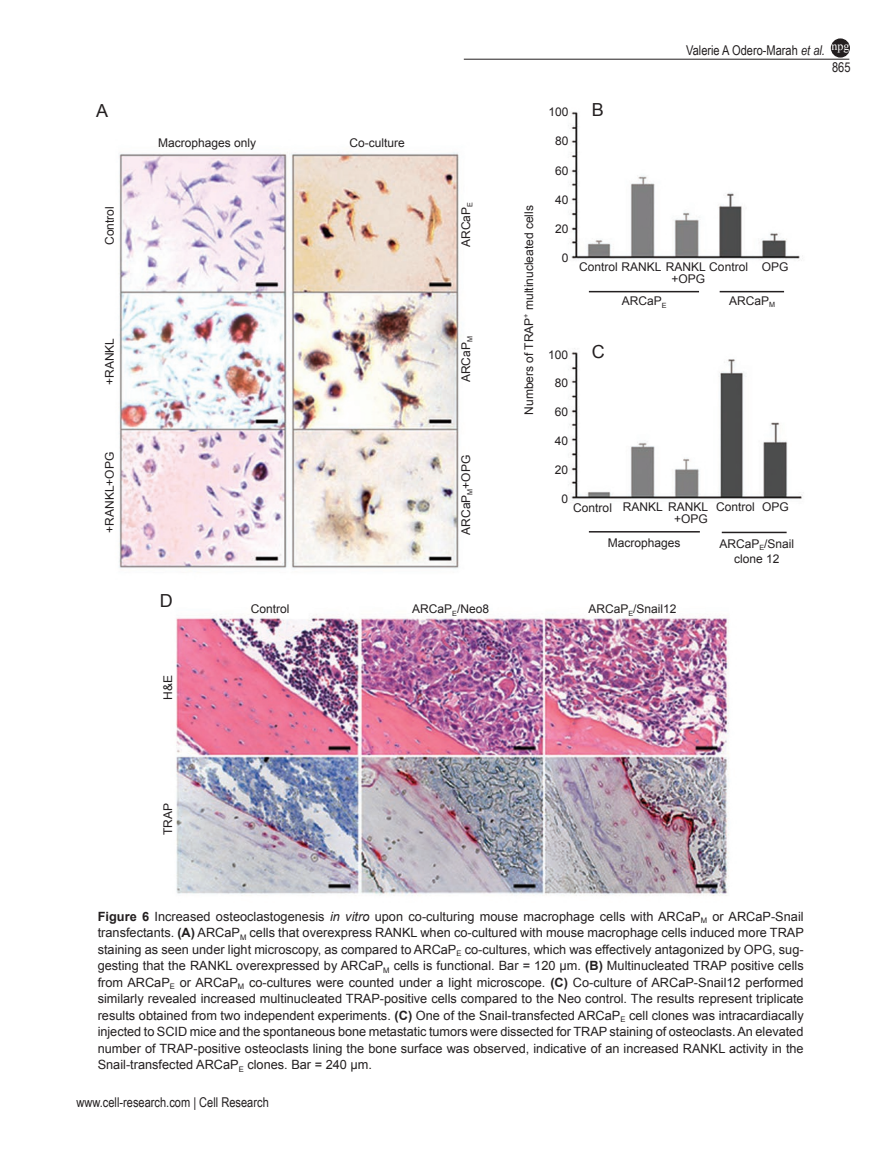
<style>
.page{position:relative;width:893px;height:1170px;background:#fff}
.page>*{position:absolute;margin:0;border:0;box-sizing:border-box;transform-origin:0 0}
.t1{font:18px "Arial MT2";color:#231f20}
.t2{font:13.5px "Arial Narrow";color:#231f20}
.t3{font:12.75px/16.5px "Arial MT2";color:#231f20;text-align:justify}
.t4{font:12px/15px "Arial MT2";color:#231f20;text-align:center}
.t5{font:12px "Arial";color:#231f20}
.t6{font:12px "Times New Roman PSMT2";color:#fff}
.s1{font-style:italic}
.s2{font-family:"Arial"}
.s3{font-family:"Arial";font-weight:700}
.s4{font-family:"Arial";font-style:italic}
</style>
<div class="page">
<hr style="left:464px;top:59px;width:385px;height:1px;background:#231f20">
<div style="left:832px;top:39px;width:17px;height:18px;background:#231f20;border-radius:50%"></div>
<div style="left:831px;top:38px;width:19px;height:20px;border:2px solid #231f20;border-radius:50%"></div>
<img style="left:119px;top:112px;width:684px;height:784px">
<hr style="left:589px;top:291px;width:110px;height:1px;background:#231f20">
<hr style="left:720px;top:291px;width:64px;height:1px;background:#231f20">
<hr style="left:589px;top:531px;width:111px;height:1px;background:#231f20">
<hr style="left:722px;top:531px;width:65px;height:2px;background:#231f20">
<p class="t6" style="left:831px;top:38px;width:19px">npg</p>
<p class="t2" style="left:686px;top:40px;width:140px">Valerie A Odero-Marah <span class="s1">et al.</span></p>
<h1 class="t1" style="left:96px;top:99px;width:14px">A</h1>
<h1 class="t1" style="left:592px;top:98px;width:14px">B</h1>
<p class="t4" style="left:548px;top:104px;width:22px">100</p>
<p class="t4" style="left:555px;top:134px;width:15px">80</p>
<p class="t4" style="left:555px;top:163px;width:15px">60</p>
<p class="t4" style="left:555px;top:192px;width:15px">40</p>
<p class="t4" style="left:555px;top:221px;width:15px">20</p>
<p class="t4" style="left:562px;top:251px;width:8px">0</p>
<p class="t4" style="left:158px;top:135px;width:100px">Macrophages only</p>
<p class="t4" style="left:350px;top:135px;width:57px">Co-culture</p>
<p class="t4" style="left:459px;top:247px;width:46px;rotate:-90deg">ARCaP<sub>E</sub></p>
<p class="t4" style="left:522px;top:415px;width:211px;rotate:-90deg">Numbers of TRAP<sup>+</sup> multinucleated cells</p>
<p class="t5" style="left:102px;top:245px;width:40px;rotate:-90deg">Control</p>
<p class="t4" style="left:579px;top:259px;width:211px">Control RANKL RANKL Control <span class="s2">OPG</span></p>
<p class="t5" style="left:672px;top:271px;width:35px">+OPG</p>
<p class="t4" style="left:622px;top:294px;width:46px">ARCaP<sub>E</sub></p>
<p class="t4" style="left:729px;top:293px;width:48px">ARCaP<sub>M</sub></p>
<p class="t5" style="left:458px;top:382px;width:48px;rotate:-90deg">ARCaP<sub>M</sub></p>
<p class="t5" style="left:102px;top:385px;width:49px;rotate:-90deg">+RANKL</p>
<h1 class="t1" style="left:592px;top:340px;width:14px">C</h1>
<p class="t4" style="left:548px;top:347px;width:22px">100</p>
<p class="t4" style="left:555px;top:376px;width:15px">80</p>
<p class="t4" style="left:555px;top:404px;width:15px">60</p>
<p class="t4" style="left:555px;top:433px;width:15px">40</p>
<p class="t4" style="left:555px;top:462px;width:15px">20</p>
<p class="t4" style="left:561px;top:491px;width:8px">0</p>
<p class="t5" style="left:102px;top:532px;width:82px;rotate:-90deg">+RANKL+OPG</p>
<p class="t4" style="left:459px;top:534px;width:81px;rotate:-90deg">ARCaP<sub>M</sub><span class="s2">+OPG</span></p>
<p class="t4" style="left:716px;top:499px;width:74px">Control <span class="s2">OPG</span></p>
<p class="t4" style="left:573px;top:500px;width:137px">Control RANKL RANKL</p>
<p class="t5" style="left:674px;top:511px;width:35px">+OPG</p>
<h1 class="t1" style="left:160px;top:588px;width:14px">D</h1>
<p class="t4" style="left:161px;top:699px;width:26px;rotate:-90deg">H&amp;E</p>
<p class="t4" style="left:608px;top:535px;width:74px">Macrophages</p>
<p class="t4" style="left:719px;top:536px;width:76px">ARCaP<sub>E</sub>/Snail clone 12</p>
<p class="t4" style="left:251px;top:601px;width:40px">Control</p>
<p class="t4" style="left:412px;top:601px;width:78px">ARCaP<sub>E</sub>/Neo8</p>
<p class="t4" style="left:588px;top:601px;width:90px">ARCaP<sub>E</sub>/Snail12</p>
<p class="t2" style="left:832px;top:57px;width:20px">865</p>
<p class="t4" style="left:161px;top:835px;width:34px;rotate:-90deg">TRAP</p>
<p class="t3" style="left:98px;top:907px;width:708px"><span class="s3">Figure 6</span> Increased osteoclastogenesis <span class="s4">in vitro</span> upon co-culturing mouse macrophage cells with ARCaP<sub>M</sub> or ARCaP-Snail transfectants. <span class="s3">(A)</span> ARCaP<sub>M</sub> cells that overexpress RANKL when co-cultured with mouse macrophage cells induced more TRAP staining as seen under light microscopy, as compared to ARCaP<sub>E</sub> <span class="s2">co-cultures, which was effectively antagonized by OPG, sug&shy;</span>gesting that the RANKL overexpressed by ARCaP<sub>M</sub> cells is functional. Bar = 120 µm. <span class="s3">(B)</span> Multinucleated TRAP positive cells from ARCaP<sub>E</sub> or ARCaP<sub>M</sub> co-cultures were counted under a light microscope. <span class="s3">(C)</span> Co-culture of ARCaP-Snail12 performed similarly revealed increased multinucleated TRAP-positive cells compared to the Neo control. The results represent triplicate results obtained from two independent experiments. <span class="s3">(C)</span> <span class="s2">One of the Snail-transfected ARCaP</span><sub>E</sub> cell clones was intracardiacally injected to SCID mice and the spontaneous bone metastatic tumors were dissected for TRAP staining of osteoclasts. An elevated number of TRAP-positive osteoclasts lining the bone surface was observed, indicative of an increased RANKL activity in the Snail-transfected ARCaP<sub>E</sub> clones. Bar = 240 µm.</p>
<p class="t2" style="left:76px;top:1092px;width:194px">www.cell-research.com | Cell Research</p>
</div>
